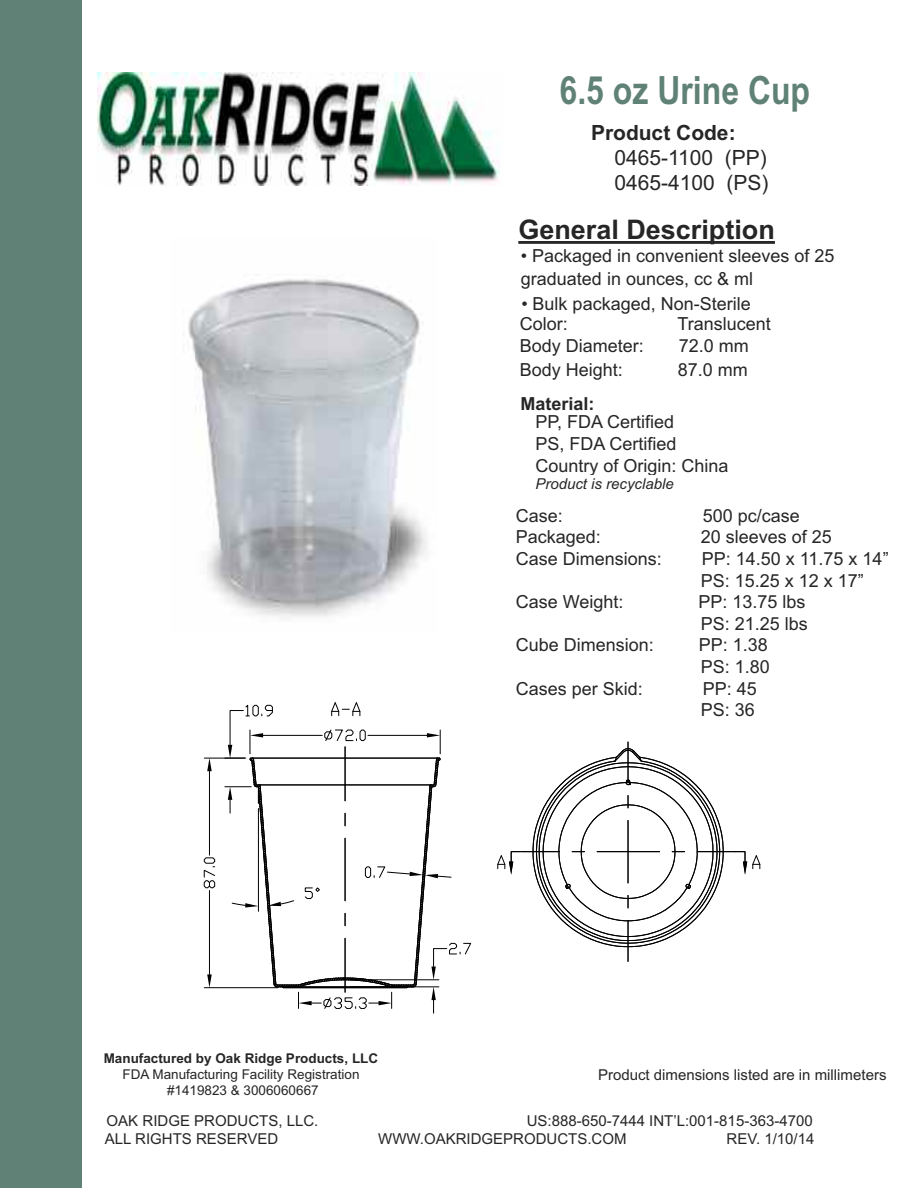
<style>
.page{position:relative;width:918px;height:1188px;background:#fff}
.page>*{position:absolute;margin:0;border:0;box-sizing:border-box;transform-origin:0 0}
.t1{font:700 39px "Arial Narrow";color:#608276}
.t2{font:700 27px "Arial";color:#272627}
.t3{font:21px/25.2px "Arial";color:#272627}
.t4{font:700 21px "Arial";color:#272627}
.t5{font:18px/21.6px "Arial";color:#272627}
.t6{font:700 18px "Arial";color:#272627}
.t7{font:15px "Arial";color:#272627}
.t8{font:italic 15px "Arial";color:#272627}
.t9{font:13.5px/16.2px "Arial";color:#272627;text-align:center}
.t10{font:700 13.5px "Arial";color:#272627}
</style>
<div class="page">
<div style="left:0;top:0;width:82px;height:1188px;background:#608276"></div>
<img style="left:98px;top:72px;width:402px;height:113px">
<hr style="left:518px;top:241px;width:257px;height:3px;background:#272627">
<img style="left:188px;top:279px;width:239px;height:340px">
<hr style="left:204px;top:758px;width:42px;height:1px;background:#000">
<hr style="left:204px;top:987px;width:74px;height:1px;background:#000">
<hr style="left:209px;top:771px;width:1px;height:84px;background:#000">
<hr style="left:209px;top:890px;width:1px;height:84px;background:#000">
<svg style="left:207px;top:758px;width:5px;height:13px"></svg>
<svg style="left:207px;top:974px;width:5px;height:14px"></svg>
<svg style="left:204px;top:857px;width:11px;height:31px"></svg>
<hr style="left:628px;top:742px;width:1px;height:41px;background:#000">
<hr style="left:628px;top:920px;width:1px;height:41px;background:#000">
<hr style="left:521px;top:851px;width:39px;height:1px;background:#000">
<hr style="left:697px;top:851px;width:39px;height:1px;background:#000">
<svg style="left:532px;top:748px;width:192px;height:199px"></svg>
<svg style="left:225px;top:702px;width:247px;height:311px"></svg>
<svg style="left:735px;top:851px;width:25px;height:24px"></svg>
<svg style="left:497px;top:851px;width:24px;height:24px"></svg>
<h1 class="t1" style="left:560px;top:67px;width:252px">6.5 oz Urine Cup</h1>
<p class="t4" style="left:591px;top:120px;width:146px">Product Code:</p>
<p class="t3" style="left:614px;top:145px;width:156px">0465-1100 (PP)<br>0465-4100 (PS)</p>
<h2 class="t2" style="left:518px;top:214px;width:258px">General Description</h2>
<p class="t5" style="left:521px;top:245px;width:315px;line-height:22.5px">• Packaged in convenient sleeves of 25 graduated in ounces, cc &amp; ml</p>
<p class="t5" style="left:521px;top:293px;width:231px">• Bulk packaged, Non-Sterile</p>
<p class="t5" style="left:520px;top:313px;width:50px">Color:</p>
<p class="t5" style="left:677px;top:313px;width:95px">Translucent</p>
<p class="t5" style="left:520px;top:335px;width:126px">Body Diameter:</p>
<p class="t5" style="left:679px;top:335px;width:72px">72.0 mm</p>
<p class="t5" style="left:520px;top:359px;width:105px">Body Height:</p>
<p class="t5" style="left:678px;top:359px;width:72px">87.0 mm</p>
<p class="t6" style="left:520px;top:393px;width:76px">Material:</p>
<p class="t5" style="left:535px;top:411px;width:195px">PP, FDA Certified<br>PS, FDA Certified<br>Country of Origin: China</p>
<p class="t8" style="left:535px;top:475px;width:140px">Product is recyclable</p>
<p class="t10" style="left:104px;top:1050px;width:276px">Manufactured by Oak Ridge Products, LLC</p>
<p class="t9" style="left:122px;top:1066px;width:239px">FDA Manufacturing Facility Registration #1419823 &amp; 3006060667</p>
<p class="t5" style="left:516px;top:505px;width:49px">Case:</p>
<p class="t5" style="left:703px;top:505px;width:99px">500 pc/case</p>
<p class="t5" style="left:516px;top:526px;width:87px">Packaged:</p>
<p class="t5" style="left:701px;top:526px;width:133px">20 sleeves of 25</p>
<p class="t5" style="left:516px;top:548px;width:148px">Case Dimensions:</p>
<p class="t5" style="left:701px;top:548px;width:189px">PP: 14.50 x 11.75 x 14”<br>PS: 15.25 x 12 x 17”</p>
<p class="t5" style="left:516px;top:591px;width:109px">Case Weight:</p>
<p class="t5" style="left:699px;top:591px;width:111px">PP: 13.75 lbs<br>PS: 21.25 lbs</p>
<p class="t5" style="left:516px;top:634px;width:140px">Cube Dimension:</p>
<p class="t5" style="left:699px;top:634px;width:73px">PP: 1.38<br>PS: 1.80</p>
<p class="t5" style="left:516px;top:678px;width:129px">Cases per Skid:</p>
<p class="t5" style="left:701px;top:678px;width:58px">PP: 45<br>PS: 36</p>
<p class="t7" style="left:598px;top:1066px;width:290px">Product dimensions listed are in millimeters</p>
<p class="t7" style="left:107px;top:1112px;width:213px">OAK RIDGE PRODUCTS, LLC.</p>
<p class="t7" style="left:527px;top:1112px;width:288px">US:888-650-7444 INT’L:001-815-363-4700</p>
<p class="t7" style="left:105px;top:1130px;width:175px">ALL RIGHTS RESERVED</p>
<p class="t7" style="left:378px;top:1130px;width:250px">WWW.OAKRIDGEPRODUCTS.COM</p>
<p class="t7" style="left:727px;top:1130px;width:89px">REV. 1/10/14</p>
</div>
